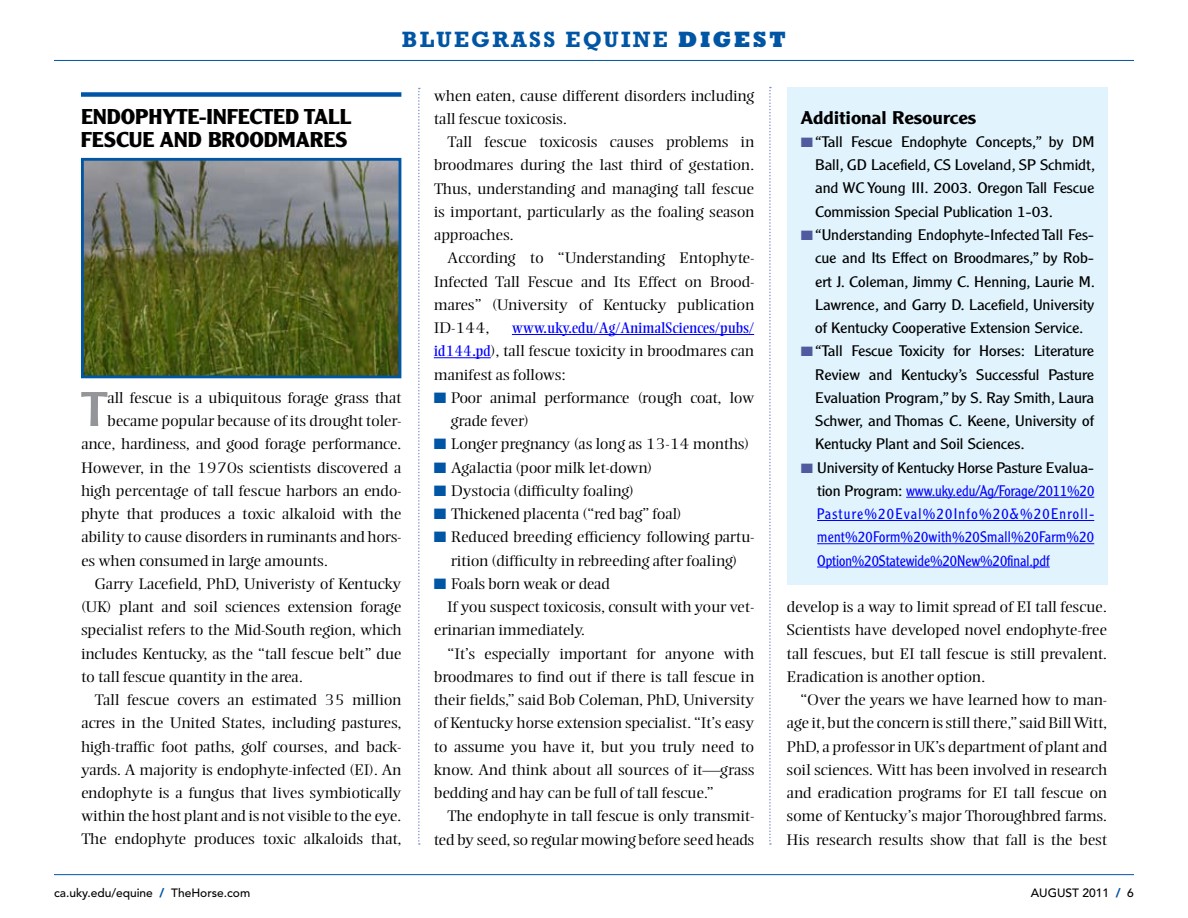
<style>
.page{position:relative;width:1188px;height:918px;background:#fff}
.page>*{position:absolute;margin:0;border:0;box-sizing:border-box;transform-origin:0 0}
.t1{font:47.55px "Clearface Gothic LT Std";color:#939598;scale:1.2 1}
.t2{font:700 22.5px "Rockwell Std";letter-spacing:.1em;color:#0055a4}
.t3{font:700 21px/23.2px "Clearface Gothic LT Std";letter-spacing:-.005em;color:#000;scale:1.1 1}
.t4{font:500 18px "Clearface Gothic LT Std";letter-spacing:-.005em;color:#000;scale:1.2 1}
.t5{font:300 15px/23.2px "Ellington MT Std";letter-spacing:-.005em;color:#000;text-align:justify;scale:1.2 1}
.t6{font:300 15px/23.2px "Clearface Gothic LT Std";letter-spacing:-.005em;color:#000;text-align:justify;scale:1.2 1}
.t7{font:300 15px/23.2px "Clearface Gothic LT Std";letter-spacing:-.005em;color:#00f;text-align:justify}
.t8{font:500 12px "Avenir LT Std";color:#000}
.s1{font-weight:800}
.s2{font-weight:400;color:#00f}
.s3{color:#0055a4}
.s4{color:#4f5b9e}
.s5{color:#000}
.s6{font-weight:900;color:#0055a4}
</style>
<div class="page">
<hr style="left:54px;top:874px;width:1080px;height:1px;background:#0055a4">
<svg style="left:418px;top:88px;width:2px;height:757px"></svg>
<svg style="left:769px;top:87px;width:2px;height:758px"></svg>
<hr style="left:54px;top:60px;width:1080px;height:1px;background:#0055a4">
<div style="left:81px;top:92px;width:320px;height:5px;background:#0055a4"></div>
<hr style="left:512px;top:334px;width:242px;height:1px;background:#00f">
<hr style="left:434px;top:357px;width:57px;height:1px;background:#00f">
<div style="left:787px;top:88px;width:321px;height:497px;background:#e1f4fd"></div>
<hr style="left:906px;top:497px;width:188px;height:1px;background:#00f">
<hr style="left:817px;top:520px;width:277px;height:1px;background:#00f">
<hr style="left:817px;top:543px;width:277px;height:1px;background:#00f">
<hr style="left:817px;top:567px;width:233px;height:1px;background:#00f">
<img style="left:85px;top:162px;width:312px;height:212px">
<div style="left:81px;top:158px;width:320px;height:220px;border:3px solid #0055a4"></div>
<h2 class="t2" style="left:402px;top:26px;width:296px">BLUEGRASS EQUINE <span class="s1">digest</span></h2>
<h3 class="t3" style="left:81px;top:105px;width:215px;text-indent:67px">HYTE-INFECTED TALL<br>FESCUE AND BROODMAR</h3>
<h3 class="t3" style="left:81px;top:105px;width:37px">ENDOP</h3>
<h3 class="t3" style="left:323px;top:128px;width:21px">ES</h3>
<h1 class="t1" style="left:81px;top:379px;width:24px">T</h1>
<p class="t5" style="left:107px;top:386px;width:247px">all fescue is a ubiquitous forage grass that</p>
<p class="t5" style="left:107px;top:409px;width:247px">became popular because of its drought toler-</p>
<p class="t5" style="left:81px;top:433px;width:268px">ance, hardiness, and good forage performance.</p>
<p class="t5" style="left:81px;top:456px;width:268px">However, in the 1970s scientists discovered a</p>
<p class="t5" style="left:81px;top:479px;width:269px">high percentage of tall fescue harbors an endo-</p>
<p class="t5" style="left:81px;top:502px;width:269px">phyte that produces a toxic alkaloid with the</p>
<p class="t5" style="left:81px;top:526px;width:269px">ability to cause disorders in ruminants and hors-</p>
<p class="t5" style="left:81px;top:549px;width:207px">es when consumed in large amounts.</p>
<p class="t5" style="left:95px;top:572px;width:257px">Garry Lacefield, PhD, Univeristy of Kentucky</p>
<p class="t5" style="left:81px;top:595px;width:268px">(UK) plant and soil sciences extension forage</p>
<p class="t5" style="left:81px;top:619px;width:268px">specialist refers to the Mid-South region, which</p>
<p class="t5" style="left:81px;top:642px;width:269px">includes Kentucky, as the “tall fescue belt” due</p>
<p class="t5" style="left:81px;top:665px;width:186px">to tall fescue quantity in the area.</p>
<p class="t5" style="left:95px;top:688px;width:257px">Tall fescue covers an estimated 35 million</p>
<p class="t5" style="left:81px;top:712px;width:269px">acres in the United States, including pastures,</p>
<p class="t5" style="left:81px;top:735px;width:269px">high-traffic foot paths, golf courses, and back-</p>
<p class="t5" style="left:81px;top:758px;width:268px">yards. A majority is endophyte-infected (EI). An</p>
<p class="t5" style="left:81px;top:781px;width:269px">endophyte is a fungus that lives symbiotically</p>
<p class="t5" style="left:81px;top:805px;width:269px">within the host plant and is not visible to the eye.</p>
<p class="t5" style="left:81px;top:828px;width:269px">The endophyte produces toxic alkaloids that,</p>
<p class="t5" style="left:434px;top:84px;width:268px">when eaten, cause different disorders including tall fescue toxicosis.</p>
<p class="t5" style="left:434px;top:130px;width:269px;text-indent:14px">Tall fescue toxicosis causes problems in broodmares during the last third of gestation.<br>Thus, understanding and managing tall fescue is important, particularly as the foaling season approaches.</p>
<p class="t5" style="left:434px;top:247px;width:268px;text-indent:14px">According to “Understanding Entophyte-Infected Tall Fescue and Its Effect on Brood&shy;mares” (University of Kentucky publication ID-144,</p>
<p class="t5" style="left:434px;top:316px;width:269px;text-indent:78px"><span class="s2">www.uky.edu/Ag/AnimalSciences/pubs/ id144.pd</span>), tall fescue toxicity in broodmares can manifest as follows:</p>
<p class="t5" style="left:451px;top:386px;width:254px;text-indent:-17px"><span class="s3">■</span> Poor animal performance (rough coat, low grade fever)</p>
<p class="t5" style="left:434px;top:433px;width:264px"><span class="s3">■</span> Longer pregnancy (as long as 13-14 months)</p>
<p class="t5" style="left:434px;top:456px;width:183px"><span class="s3">■</span> Agalactia (poor milk let-down)</p>
<p class="t5" style="left:434px;top:479px;width:168px"><span class="s3">■</span> Dystocia (difficulty foaling)</p>
<p class="t5" style="left:434px;top:502px;width:208px"><span class="s3">■</span> Thickened placenta (“red bag” foal)</p>
<p class="t5" style="left:434px;top:526px;width:269px;text-align:center"><span class="s3">■</span> Reduced breeding efficiency following partu&shy;rition (difficulty in rebreeding after foaling)</p>
<p class="t5" style="left:434px;top:572px;width:148px"><span class="s3">■</span> Foals born weak or dead</p>
<p class="t5" style="left:447px;top:595px;width:257px">If you suspect toxicosis, consult with your vet-</p>
<p class="t5" style="left:434px;top:619px;width:127px">erinarian immediately.</p>
<p class="t5" style="left:447px;top:642px;width:257px">“It’s especially important for anyone with</p>
<p class="t5" style="left:434px;top:665px;width:269px">broodmares to find out if there is tall fescue in</p>
<p class="t5" style="left:434px;top:688px;width:269px">their fields,” said Bob Coleman, PhD, University</p>
<p class="t5" style="left:434px;top:712px;width:268px">of Kentucky horse extension specialist. “It’s easy</p>
<p class="t5" style="left:434px;top:735px;width:269px">to assume you have it, but you truly need to</p>
<p class="t5" style="left:434px;top:758px;width:269px">know. And think about all sources of it—grass</p>
<p class="t5" style="left:434px;top:781px;width:235px">bedding and hay can be full of tall fescue.”</p>
<p class="t5" style="left:447px;top:805px;width:257px">The endophyte in tall fescue is only transmit-</p>
<p class="t5" style="left:434px;top:828px;width:268px">ted by seed, so regular mowing before seed heads</p>
<p class="t4" style="left:801px;top:106px;width:148px">Additional Resources</p>
<p class="t6" style="left:815px;top:130px;width:235px;text-indent:-14px"><span class="s4">■</span>“Tall Fescue Endophyte Concepts,” by DM Ball, GD Lacefield, CS Loveland, SP Schmidt, and WC Young III. 2003. Oregon Tall Fescue Commission Special Publication 1-03.</p>
<p class="t6" style="left:815px;top:223px;width:235px;text-indent:-14px"><span class="s4">■</span>“Understanding Endophyte-Infected Tall Fes&shy;cue and Its Effect on Broodmares,” by Rob&shy;ert J. Coleman, Jimmy C. Henning, Laurie M.<br>Lawrence, and Garry D. Lacefield, University of Kentucky Cooperative Extension Service.</p>
<p class="t6" style="left:815px;top:339px;width:234px;text-indent:-14px"><span class="s4">■</span>“Tall Fescue Toxicity for Horses: Literature Review and Kentucky’s Successful Pasture Evaluation Program,” by S. Ray Smith, Laura Schwer, and Thomas C. Keene, University of Kentucky Plant and Soil Sciences.</p>
<p class="t7" style="left:817px;top:456px;width:279px;text-indent:-16px"><span class="s4">■</span> <span class="s5">University of Kentucky Horse Pasture Evalua&shy;tion Program:</span> www.uky.edu/Ag/Forage/2011%20<br>Pasture%20Eval%20Info%20&amp;%20Enroll&shy;ment%20Form%20with%20Small%20Farm%20<br>Option%20Statewide%20New%20final.pdf</p>
<p class="t5" style="left:787px;top:595px;width:269px">develop is a way to limit spread of EI tall fescue.<br>Scientists have developed novel endophyte-free tall fescues, but EI tall fescue is still prevalent.<br>Eradication is another option.</p>
<p class="t5" style="left:787px;top:688px;width:269px;text-indent:14px">“Over the years we have learned how to man&shy;age it, but the concern is still there,” said Bill Witt, PhD, a professor in UK’s department of plant and soil sciences. Witt has been involved in research and eradication programs for EI tall fescue on some of Kentucky’s major Thoroughbred farms.<br>His research results show that fall is the best</p>
<p class="t8" style="left:54px;top:886px;width:198px">ca.uky.edu/equine <span class="s6">/</span> TheHorse.com</p>
<p class="t8" style="left:1031px;top:886px;width:105px">AUGUST 2011 <span class="s6">/</span> 6</p>
</div>
